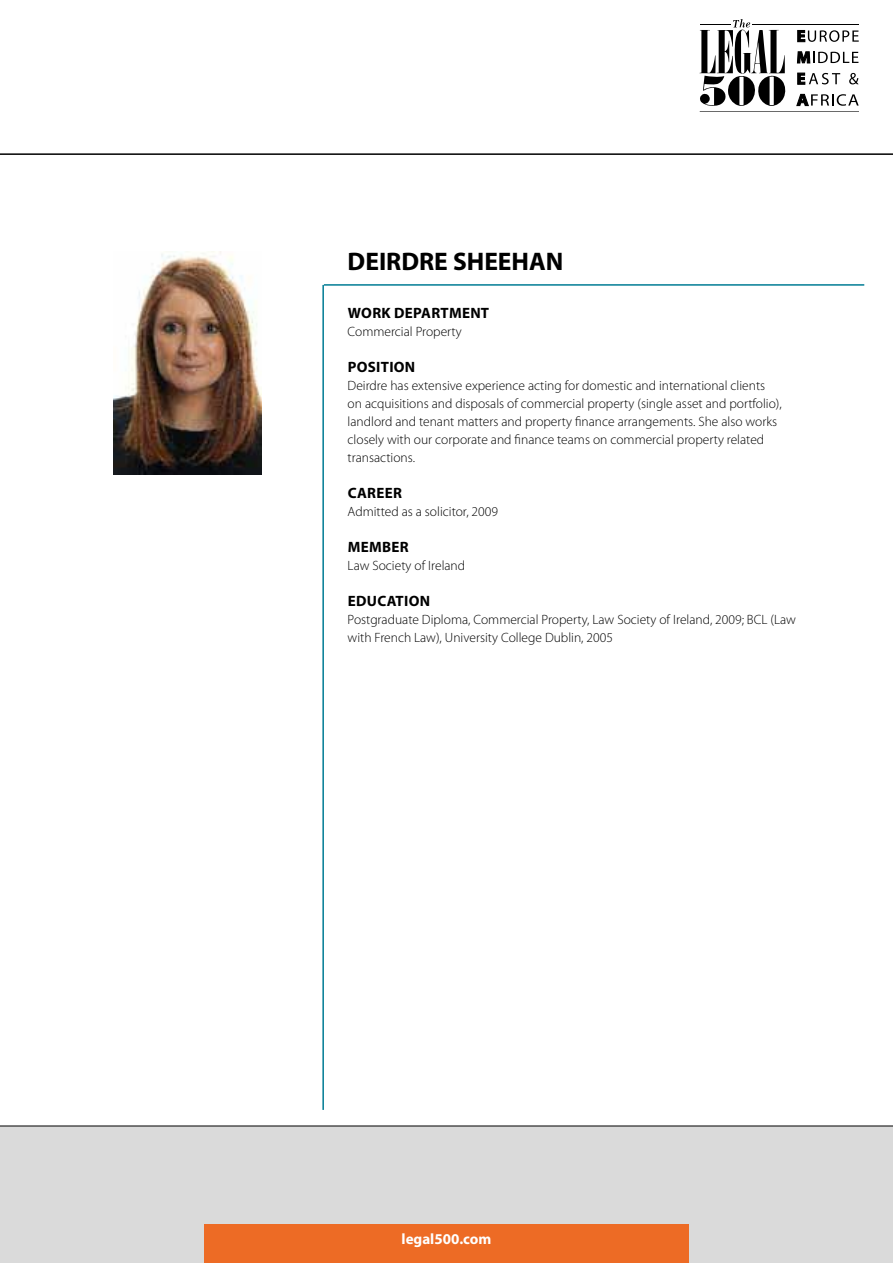
<style>
.page{position:relative;width:893px;height:1263px;background:#fff}
.page>*{position:absolute;margin:0;border:0;box-sizing:border-box;transform-origin:0 0}
.t1{font:700 25.5px "Myriad Pro";color:#000}
.t2{font:700 15px "Myriad Pro";letter-spacing:.02em;color:#000}
.t3{font:700 15px "Myriad Pro";color:#fff}
.t4{font:300 13.5px/18px "Myriad Pro";color:#000}
</style>
<div class="page">
<div style="left:0;top:1126px;width:893px;height:137px;background:#dadada"></div>
<hr style="left:0;top:153px;width:893px;height:2px;background:#000">
<div style="left:204px;top:1225px;width:485px;height:38px;background:#ed6b25"></div>
<svg style="left:699px;top:19px;width:87px;height:87px"></svg>
<hr style="left:700px;top:25px;width:30px;height:1px;background:#000">
<hr style="left:753px;top:25px;width:106px;height:1px;background:#000">
<hr style="left:700px;top:111px;width:159px;height:1px;background:#000">
<svg style="left:797px;top:30px;width:62px;height:13px"></svg>
<svg style="left:797px;top:51px;width:61px;height:13px"></svg>
<svg style="left:797px;top:72px;width:43px;height:13px"></svg>
<svg style="left:849px;top:73px;width:10px;height:11px"></svg>
<svg style="left:796px;top:93px;width:63px;height:14px"></svg>
<hr style="left:322px;top:285px;width:2px;height:825px;background:#007c94">
<hr style="left:324px;top:284px;width:540px;height:2px;background:#007c94">
<img style="left:113px;top:251px;width:149px;height:224px">
<h1 class="t1" style="left:348px;top:245px;width:135px">DEIRDRE SHEEH</h1>
<h1 class="t1" style="left:529px;top:245px;width:36px">AN</h1>
<p class="t2" style="left:348px;top:303px;width:12px">WOR</p>
<p class="t2" style="left:381px;top:303px;width:61px">K DEPARTME</p>
<p class="t2" style="left:470px;top:303px;width:20px">NT</p>
<p class="t4" style="left:348px;top:323px;width:116px">Commercial Property</p>
<p class="t2" style="left:348px;top:357px;width:37px">POSITIO</p>
<p class="t2" style="left:405px;top:357px;width:12px">N</p>
<p class="t4" style="left:348px;top:377px;width:436px">Deirdre has extensive experience acting for domestic and international clients on acquisitions and disposals of commercial property (single asset and portfolio), landlord and tenant matters and property finance arrangements. She also works closely with our corporate and finance teams on commercial property related transactions.</p>
<p class="t2" style="left:348px;top:483px;width:29px">CAREER</p>
<p class="t4" style="left:348px;top:503px;width:152px">Admitted as a solicitor, 2009</p>
<p class="t2" style="left:348px;top:537px;width:12px">MEM</p>
<p class="t2" style="left:382px;top:537px;width:19px">BER</p>
<p class="t4" style="left:348px;top:557px;width:119px">Law Society of Ireland</p>
<p class="t2" style="left:348px;top:591px;width:84px">EDUCATION</p>
<p class="t4" style="left:348px;top:611px;width:450px">Postgraduate Diploma, Commercial Property, Law Society of Ireland, 2009; BCL (Law with French Law), University College Dublin, 2005</p>
<p class="t3" style="left:402px;top:1229px;width:91px">legal500.com</p>
</div>
